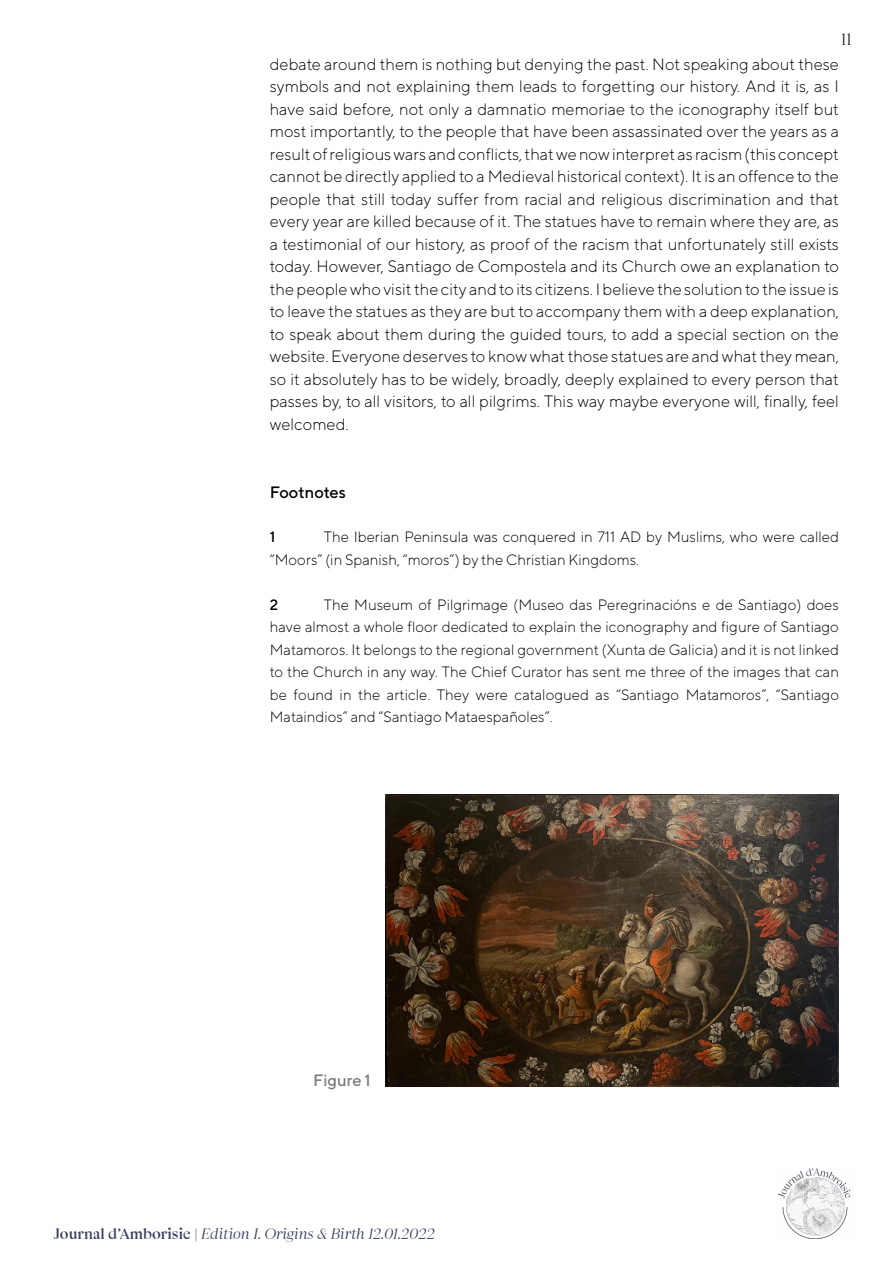
<style>
.page{position:relative;width:893px;height:1263px;background:#fff}
.page>*{position:absolute;margin:0;border:0;box-sizing:border-box;transform-origin:0 0}
.t1{font:300 16.5px/22.5px "TT Norms";color:#000;text-align:justify}
.t2{font:500 16.5px "TT Norms";color:#000}
.t3{font:500 16.5px "TT Norms";color:#7c7d7d}
.t4{font:16.5px "Apparel";color:#262626}
.t5{font:300 15px/22.5px "TT Norms";color:#000}
.t6{font:italic 15px "Apparel";color:#353d5c}
.t7{font:500 15px "TT Norms";color:#000}
.s1{font-weight:700;font-style:normal}
</style>
<div class="page">
<img style="left:778px;top:1168px;width:73px;height:71px">
<img style="left:386px;top:795px;width:453px;height:291px">
<p class="t4" style="left:841px;top:30px;width:12px">11</p>
<p class="t1" style="left:270px;top:52px;width:571px">debate around them is nothing but denying the past. Not speaking about these symbols and not explaining them leads to forgetting our history. And it is, as I have said before, not only a damnatio memoriae to the iconography itself but most importantly, to the people that have been assassinated over the years as a result of religious wars and conflicts, that we now interpret as racism (this concept cannot be directly applied to a Medieval historical context). It is an offence to the people that still today suffer from racial and religious discrimination and that every year are killed because of it. The statues have to remain where they are, as a testimonial of our history, as proof of the racism that unfortunately still exists today. However, Santiago de Compostela and its Church owe an explanation to the people who visit the city and to its citizens. I believe the solution to the issue is to leave the statues as they are but to accompany them with a deep explanation, to speak about them during the guided tours, to add a special section on the website. Everyone deserves to know what those statues are and what they mean, so it absolutely has to be widely, broadly, deeply explained to every person that passes by, to all visitors, to all pilgrims. This way maybe everyone will, finally, feel welcomed.</p>
<p class="t2" style="left:270px;top:481px;width:78px">Footnotes</p>
<p class="t7" style="left:270px;top:528px;width:7px">1</p>
<p class="t5" style="left:270px;top:526px;width:571px;text-indent:54px">The Iberian Peninsula was conquered in 711 AD by Muslims, who were called “Moors” (in Spanish, “moros”) by the Christian Kingdoms.</p>
<p class="t7" style="left:270px;top:595px;width:10px">2</p>
<p class="t5" style="left:270px;top:593px;width:571px;text-align:justify;text-indent:54px">The Museum of Pilgrimage (Museo das Peregrinacións e de Santiago) does have almost a whole floor dedicated to explain the iconography and figure of Santiago Matamoros. It belongs to the regional government (Xunta de Galicia) and it is not linked to the Church in any way. The Chief Curator has sent me three of the images that can be found in the article. They were catalogued as “Santiago Matamoros”, “Santiago Mataindios” and “Santiago Mataespañoles”.</p>
<p class="t3" style="left:313px;top:1070px;width:59px">Figure 1</p>
<p class="t6" style="left:54px;top:1224px;width:382px"><span class="s1">Journal d’Amborisie |</span> Edition I. Origins &amp; Birth 12.01.2022</p>
</div>
